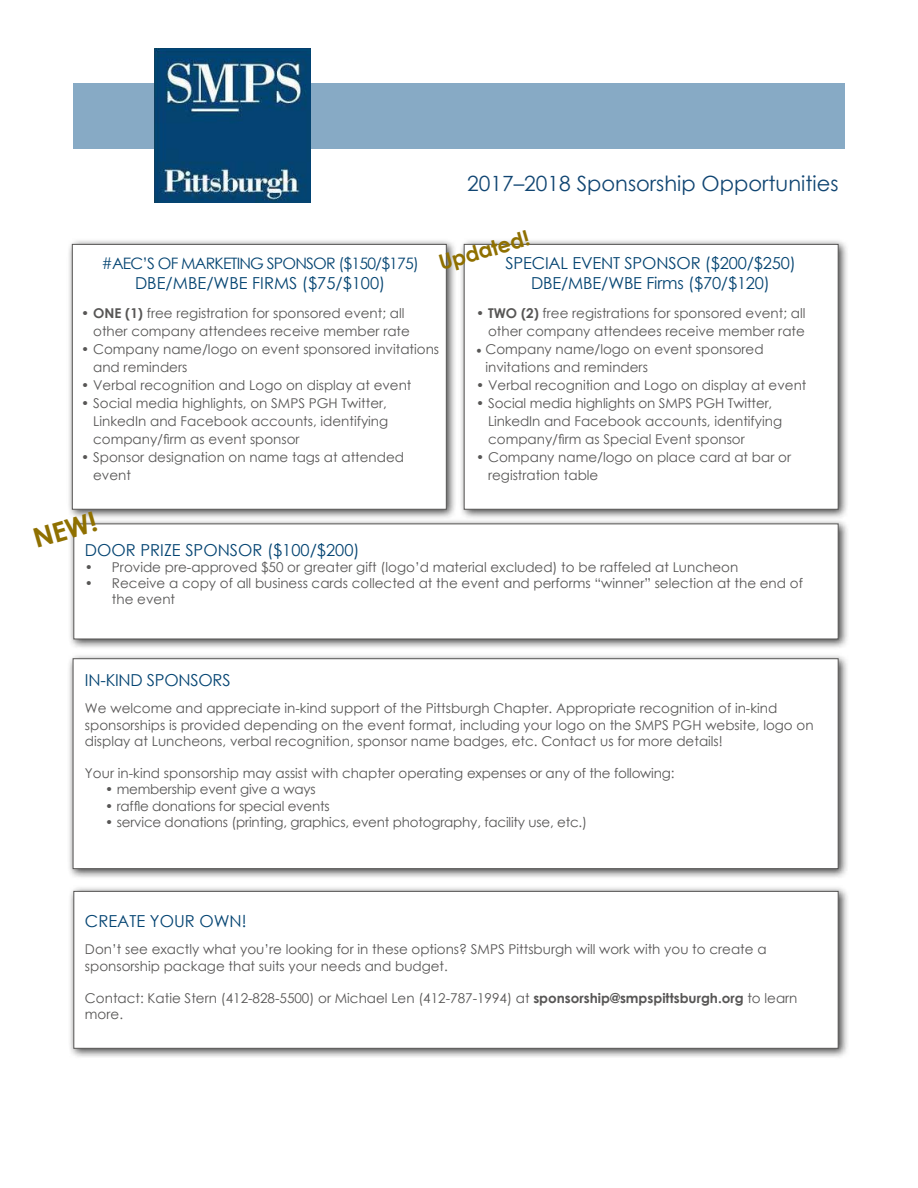
<style>
.page{position:relative;width:918px;height:1188px;background:#fff}
.page>*{position:absolute;margin:0;border:0;box-sizing:border-box;transform-origin:0 0}
.t1{font:700 27px "Century Gothic";color:#8f7000}
.t2{font:21px "Century Gothic";color:#104572}
.t3{font:700 21px "Century Gothic";color:#8f7000}
.t4{font:16.5px/19.8px "Century Gothic";letter-spacing:-.01em;color:#044472;text-align:center}
.t5{font:15.75px "Century Gothic";letter-spacing:-.05em;color:#044472}
.t6{font:13.5px/18px "Century Gothic";color:#575655}
.s1{font-weight:700}
.s2{font-family:"Minion Pro";font-size:15px}
</style>
<div class="page">
<div style="left:458px;top:238px;width:392px;height:283px;background:#000;opacity:.75"></div>
<div style="left:464px;top:244px;width:375px;height:266px;background:#fff;border:1px solid #575655"></div>
<div style="left:73px;top:83px;width:772px;height:65px;background:#87aac5"></div>
<img style="left:155px;top:48px;width:156px;height:154px">
<div style="left:67px;top:653px;width:782px;height:227px;background:#000;opacity:.75"></div>
<div style="left:73px;top:658px;width:766px;height:211px;background:#fff;border:1px solid #575655"></div>
<div style="left:68px;top:885px;width:782px;height:175px;background:#000;opacity:.75"></div>
<div style="left:73px;top:891px;width:766px;height:158px;background:#fff;border:1px solid #575655"></div>
<div style="left:66px;top:238px;width:392px;height:283px;background:#000;opacity:.75"></div>
<div style="left:72px;top:244px;width:375px;height:266px;background:#fff;border:1px solid #575655"></div>
<div style="left:68px;top:518px;width:782px;height:132px;background:#000;opacity:.75"></div>
<div style="left:73px;top:524px;width:766px;height:115px;background:#fff"></div>
<h2 class="t2" style="left:467px;top:169px;width:373px">2017–2018 Sponsorship Opportunities</h2>
<h2 class="t3" style="left:435px;top:248px;width:95px;rotate:-16deg">Updated!</h2>
<p class="t4" style="left:505px;top:253px;width:292px">SPECIAL EVENT SPONSOR ($200/$250)<br>DBE/MBE/WBE Firms ($70/$120)</p>
<p class="t6" style="left:476px;top:304px;width:331px;text-align:right">• <span class="s1">TWO (2)</span> free registrations for sponsored event; all other company attendees receive member rate</p>
<p class="t6" style="left:485px;top:340px;width:280px;text-indent:-9px"><span class="s2">•</span> Company name/logo on event sponsored invitations and reminders</p>
<p class="t6" style="left:476px;top:376px;width:332px">• Verbal recognition and Logo on display at event</p>
<p class="t6" style="left:488px;top:394px;width:296px;text-indent:-12px">• Social media highlights on SMPS PGH Twitter,<br>LinkedIn and Facebook accounts, identifying company/firm as Special Event sponsor</p>
<p class="t6" style="left:488px;top:448px;width:304px;text-indent:-12px">• Company name/logo on place card at bar or registration table</p>
<p class="t5" style="left:101px;top:252px;width:319px">#AEC’S OF MARKETING SPONSOR ($150/$175)</p>
<p class="t4" style="left:135px;top:273px;width:252px">DBE/MBE/WBE FIRMS ($75/$100)</p>
<p class="t6" style="left:93px;top:304px;width:318px;text-indent:-12px">• <span class="s1">ONE (1)</span> free registration for sponsored event; all other company attendees receive member rate</p>
<p class="t6" style="left:93px;top:340px;width:348px;text-indent:-12px">• Company name/logo on event sponsored invitations and reminders</p>
<p class="t6" style="left:81px;top:376px;width:332px">• Verbal recognition and Logo on display at event</p>
<p class="t6" style="left:93px;top:394px;width:297px;text-align:justify;text-indent:-12px">• Social media highlights, on SMPS PGH Twitter, LinkedIn and Facebook accounts, identifying company/firm as event sponsor</p>
<p class="t6" style="left:93px;top:448px;width:312px;text-indent:-12px">• Sponsor designation on name tags at attended event</p>
<h1 class="t1" style="left:28px;top:519px;width:67px;rotate:-16deg">NEW!</h1>
<p class="t4" style="left:85px;top:539px;width:276px">DOOR PRIZE SPONSOR ($100/$200)</p>
<p class="t6" style="left:85px;top:558px;width:655px">• Provide pre-approved $50 or greater gift (logo’d material excluded) to be raffeled at Luncheon</p>
<p class="t6" style="left:112px;top:575px;width:692px;line-height:16.2px;text-indent:-27px">• Receive a copy of all business cards collected at the event and performs “winner” selection at the end of the event</p>
<p class="t4" style="left:85px;top:670px;width:147px">IN-KIND SPONSORS</p>
<p class="t6" style="left:85px;top:700px;width:730px;line-height:16.2px">We welcome and appreciate in-kind support of the Pittsburgh Chapter. Appropriate recognition of in-kind sponsorships is provided depending on the event format, including your logo on the SMPS PGH website, logo on display at Luncheons, verbal recognition, sponsor name badges, etc. Contact us for more details!</p>
<p class="t6" style="left:85px;top:764px;width:591px">Your in-kind sponsorship may assist with chapter operating expenses or any of the following:</p>
<p class="t6" style="left:105px;top:780px;width:212px">• membership event give a ways</p>
<p class="t6" style="left:105px;top:797px;width:226px">• raffle donations for special events</p>
<p class="t6" style="left:105px;top:813px;width:483px">• service donations (printing, graphics, event photography, facility use, etc.)</p>
<p class="t4" style="left:85px;top:911px;width:163px">CREATE YOUR OWN!</p>
<p class="t6" style="left:85px;top:941px;width:683px;line-height:16.2px">Don’t see exactly what you’re looking for in these options? SMPS Pittsburgh will work with you to create a sponsorship package that suits your needs and budget.</p>
<p class="t6" style="left:85px;top:990px;width:714px;line-height:16.2px">Contact: Katie Stern (412-828-5500) or Michael Len (412-787-1994) at <span class="s1">sponsorship@smpspittsburgh.org</span> to learn more.</p>
</div>
